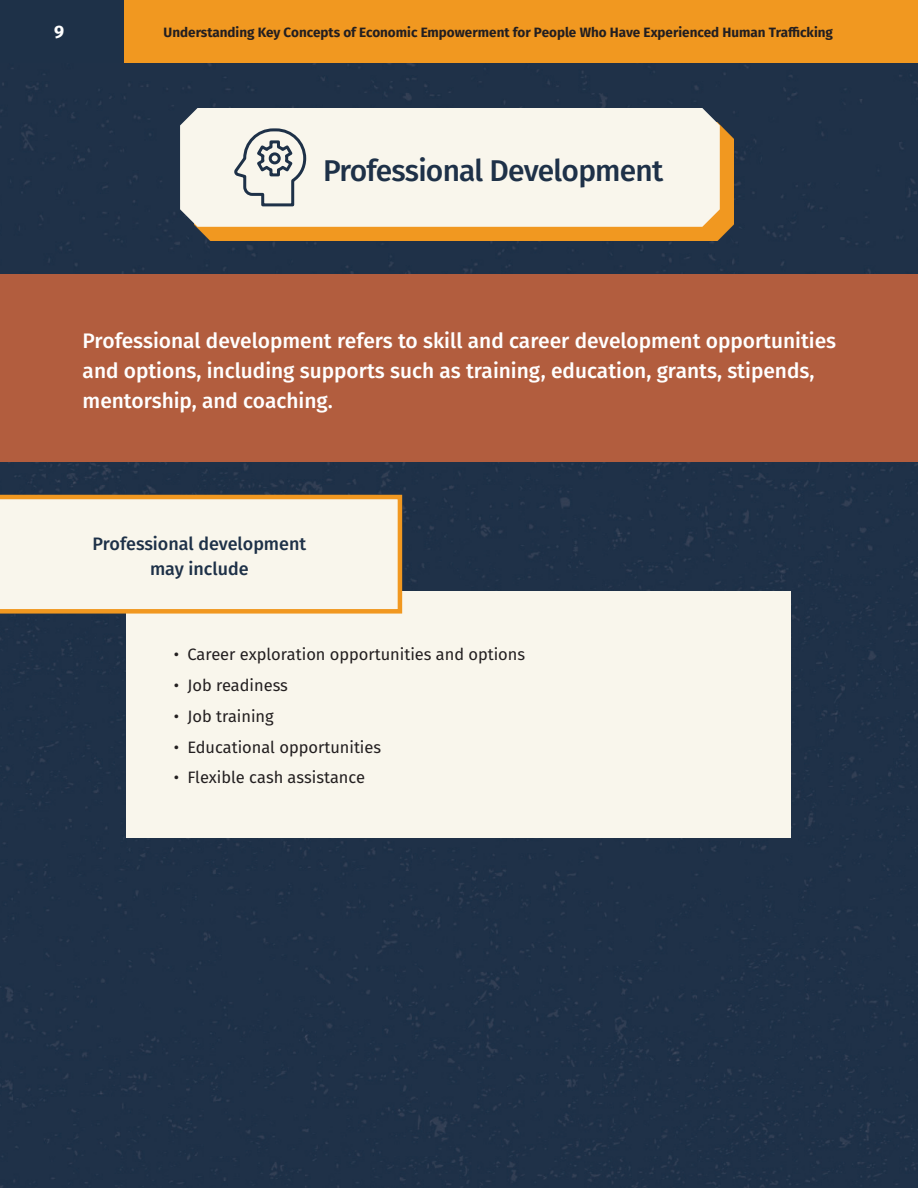
<style>
.page{position:relative;width:918px;height:1188px;background:#fff}
.page>*{position:absolute;margin:0;border:0;box-sizing:border-box;transform-origin:0 0}
.t1{font:500 30px "Fira Sans";letter-spacing:-.025em;color:#1e3148}
.t2{font:500 21px/30px "Fira Sans";color:#fff}
.t3{font:500 18px/25.5px "Fira Sans";color:#1e3148;text-align:center}
.t4{font:700 18px "Fira Sans";color:#fff}
.t5{font:16.5px "Fira Sans";color:#231f20}
.t6{font:700 13.5px "Fira Sans";color:#231f20}
</style>
<div class="page">
<div style="left:0;top:62px;width:918px;height:1126px;background:#1f3148"></div>
<div style="left:0;top:0;width:124px;height:62px;background:#1e3148"></div>
<div style="left:124px;top:0;width:794px;height:62px;background:#f19820"></div>
<div style="left:127px;top:591px;width:664px;height:246px;background:#f9f6ec"></div>
<svg style="left:0;top:495px;width:402px;height:119px;background:#f8edda"></svg>
<div style="left:194px;top:122px;width:540px;height:119px;background:#f19820"></div>
<div style="left:180px;top:108px;width:540px;height:119px;background:#f9f6ec"></div>
<div style="left:0;top:274px;width:918px;height:188px;background:#b25d3e"></div>
<svg style="left:235px;top:127px;width:73px;height:81px;background:#cccdca"></svg>
<p class="t4" style="left:54px;top:16px;width:12px">9</p>
<p class="t6" style="left:164px;top:21px;width:671px">Understanding Key Concepts of Economic Empowerment for People Who Have Experienced Human Trafficking</p>
<h2 class="t1" style="left:323px;top:147px;width:342px">Professional Development</h2>
<p class="t2" style="left:83px;top:325px;width:755px">Professional development refers to skill and career development opportunities and options, including supports such as training, education, grants, stipends, mentorship, and coaching.</p>
<p class="t3" style="left:93px;top:530px;width:215px">Professional development may include</p>
<p class="t5" style="left:174px;top:642px;width:353px">• Career exploration opportunities and options</p>
<p class="t5" style="left:174px;top:673px;width:116px">• Job readiness</p>
<p class="t5" style="left:174px;top:704px;width:101px">• Job training</p>
<p class="t5" style="left:174px;top:734px;width:209px">• Educational opportunities</p>
<p class="t5" style="left:174px;top:765px;width:193px">• Flexible cash assistance</p>
</div>
